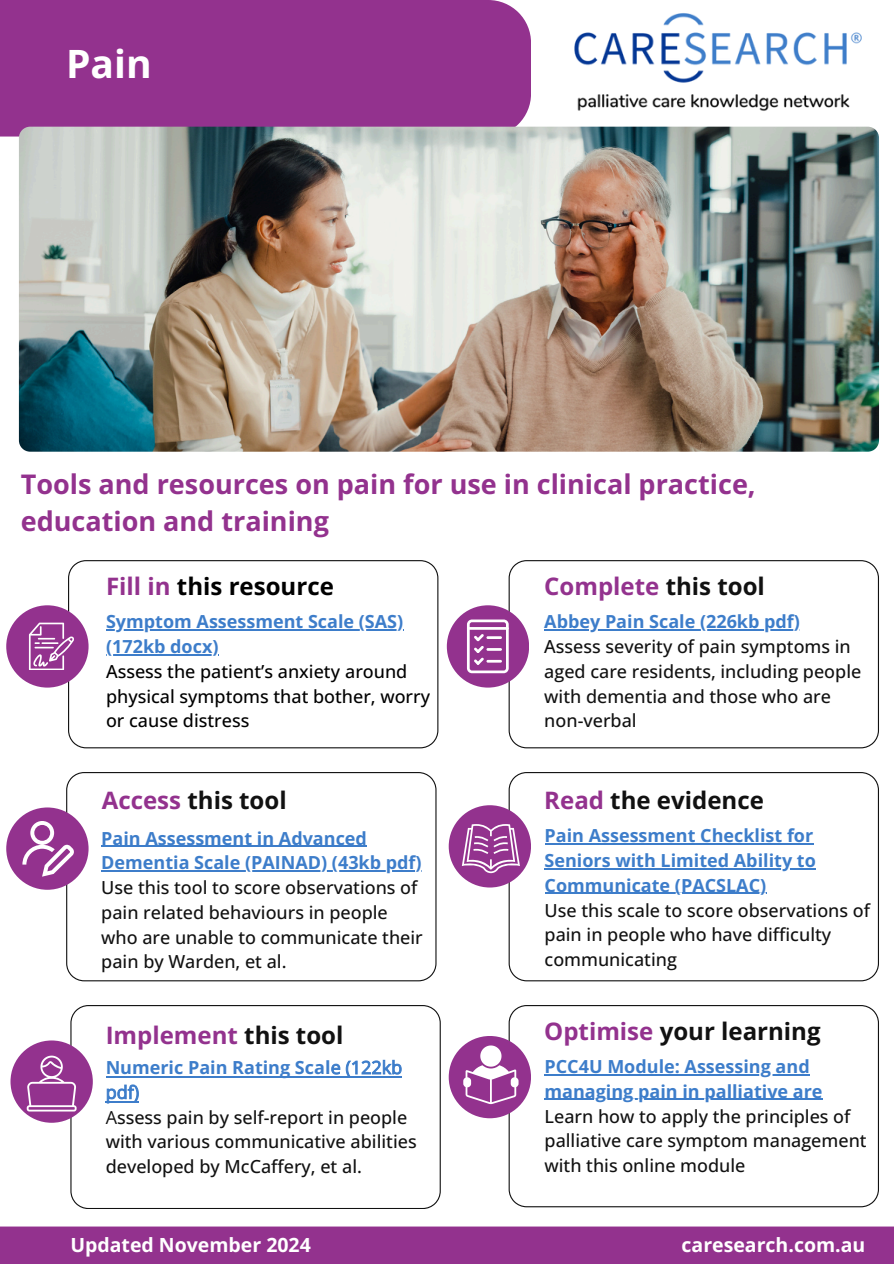
<style>
.page{position:relative;width:894px;height:1264px;background:#fff}
.page>*{position:absolute;margin:0;border:0;box-sizing:border-box;transform-origin:0 0}
.t1{font:700 39px "Open Sans";color:#fff}
.t2{font:700 27px/37px "Open Sans";color:#93328e}
.t3{font:700 24px "Open Sans";color:#111}
.t4{font:700 24px "Open Sans";color:#93328e}
.t5{font:700 24px "Open Sans";color:#000}
.t6{font:700 19.5px "Open Sans";color:#fff}
.t7{font:500 18px/24.8px "Open Sans";color:#111}
.t8{font:700 18px/24.8px "Open Sans";color:#3d7dca}
.t9{font:500 18px/24.8px "Open Sans";color:#000}
.s1{color:#93328e}
.s2{color:#111}
.s3{font-weight:400}
</style>
<div class="page">
<div style="left:0;top:0;width:531px;height:136px;background:#93328e"></div>
<svg style="left:68px;top:560px;width:370px;height:188px"></svg>
<svg style="left:572px;top:1207px;width:20px;height:1px"></svg>
<div style="left:6px;top:605px;width:82px;height:82px;background:#93328e;border-radius:50%"></div>
<svg style="left:66px;top:772px;width:370px;height:209px"></svg>
<div style="left:6px;top:807px;width:82px;height:82px;background:#93328e;border-radius:50%"></div>
<svg style="left:508px;top:560px;width:370px;height:188px"></svg>
<div style="left:446px;top:605px;width:83px;height:82px;background:#93328e;border-radius:50%"></div>
<svg style="left:508px;top:772px;width:370px;height:209px"></svg>
<div style="left:448px;top:805px;width:83px;height:82px;background:#93328e;border-radius:50%"></div>
<svg style="left:461px;top:824px;width:59px;height:49px"></svg>
<svg style="left:70px;top:1005px;width:370px;height:203px"></svg>
<div style="left:10px;top:1040px;width:83px;height:82px;background:#93328e;border-radius:50%"></div>
<svg style="left:508px;top:1005px;width:370px;height:202px"></svg>
<div style="left:448px;top:1035px;width:83px;height:83px;background:#93328e;border-radius:50%"></div>
<svg style="left:29px;top:622px;width:45px;height:48px"></svg>
<svg style="left:467px;top:619px;width:41px;height:54px"></svg>
<svg style="left:463px;top:1045px;width:55px;height:58px"></svg>
<div style="left:0;top:1226px;width:893px;height:37px;background:#93328e"></div>
<hr style="left:106px;top:629px;width:297px;height:1px;background:#3d7dca">
<hr style="left:106px;top:654px;width:112px;height:1px;background:#3d7dca">
<hr style="left:101px;top:845px;width:266px;height:1px;background:#3d7dca">
<hr style="left:101px;top:870px;width:321px;height:1px;background:#3d7dca">
<hr style="left:544px;top:629px;width:151px;height:1px;background:#3d7dca">
<hr style="left:695px;top:629px;width:105px;height:1px;background:#3d7dca">
<img style="left:574px;top:13px;width:288px;height:98px">
<img style="left:19px;top:127px;width:859px;height:324px;border-radius:11px">
<hr style="left:544px;top:843px;width:269px;height:1px;background:#3d7dca">
<hr style="left:544px;top:868px;width:271px;height:1px;background:#3d7dca">
<hr style="left:544px;top:892px;width:222px;height:2px;background:#3d7dca">
<hr style="left:544px;top:1074px;width:265px;height:1px;background:#3d7dca">
<hr style="left:544px;top:1098px;width:278px;height:1px;background:#3d7dca">
<svg style="left:22px;top:821px;width:52px;height:55px"></svg>
<svg style="left:27px;top:1055px;width:49px;height:56px"></svg>
<hr style="left:106px;top:1076px;width:296px;height:1px;background:#3d7dca">
<hr style="left:106px;top:1100px;width:33px;height:2px;background:#3d7dca">
<h1 class="t1" style="left:66px;top:37px;width:87px">Pain</h1>
<p class="t2" style="left:21px;top:464px;width:736px">Tools and resources on pain for use in clinical practice, education and training</p>
<p class="t5" style="left:106px;top:569px;width:229px"><span class="s1">Fill in</span> this resource</p>
<p class="t8" style="left:106px;top:609px;width:298px">Symptom Assessment Scale (SAS) (172kb docx)</p>
<p class="t9" style="left:106px;top:658px;width:325px">Assess the patient’s anxiety around physical symptoms that bother, worry or cause distress</p>
<p class="t4" style="left:544px;top:569px;width:222px">Complete <span class="s2">this tool</span></p>
<p class="t8" style="left:544px;top:609px;width:257px">Abbey Pain Scale (226kb pdf)</p>
<p class="t7" style="left:544px;top:633px;width:318px">Assess severity of pain symptoms in aged care residents, including people with dementia and those who are non-verbal</p>
<h2 class="t3" style="left:102px;top:783px;width:186px"><span class="s1">Access</span> this tool</h2>
<p class="t8" style="left:101px;top:825px;width:322px">Pain Assessment in Advanced<br>Dementia Scale (PAINAD) (43kb pdf)</p>
<p class="t7" style="left:101px;top:874px;width:323px">Use this tool to score observations of pain related behaviours in people who are unable to communicate their pain by Warden, et al.</p>
<h3 class="t4" style="left:106px;top:1018px;width:239px">Implement <span class="s2">this tool</span></h3>
<p class="t8" style="left:106px;top:1054px;width:298px">Numeric Pain Rating Scal<span class="s3">e (122kb pdf)</span></p>
<p class="t7" style="left:106px;top:1104px;width:312px"><span class="s3">A</span>ssess pain by self-report in people with various communicative abilities developed by McCaffery, et al.</p>
<h3 class="t3" style="left:544px;top:783px;width:221px"><span class="s1">Read</span> the evidence</h3>
<p class="t8" style="left:544px;top:822px;width:273px">Pain Assessment Checklist for<br>Seniors with Limited Ability to<br>Communicate (PACSLAC)</p>
<p class="t7" style="left:544px;top:897px;width:327px">Use this scale to score observations of pain in people who have difficulty communicating</p>
<p class="t3" style="left:544px;top:1014px;width:278px"><span class="s1">Optimise</span> your learning</p>
<p class="t8" style="left:544px;top:1053px;width:279px">PCC4U Module: Assessing and managing pain in palliative are</p>
<p class="t7" style="left:544px;top:1103px;width:323px">Learn how to apply the principles of palliative care symptom management with this online module</p>
<p class="t6" style="left:70px;top:1230px;width:242px">Updated November 2024</p>
<p class="t6" style="left:681px;top:1230px;width:185px">caresearch.com.au</p>
</div>
